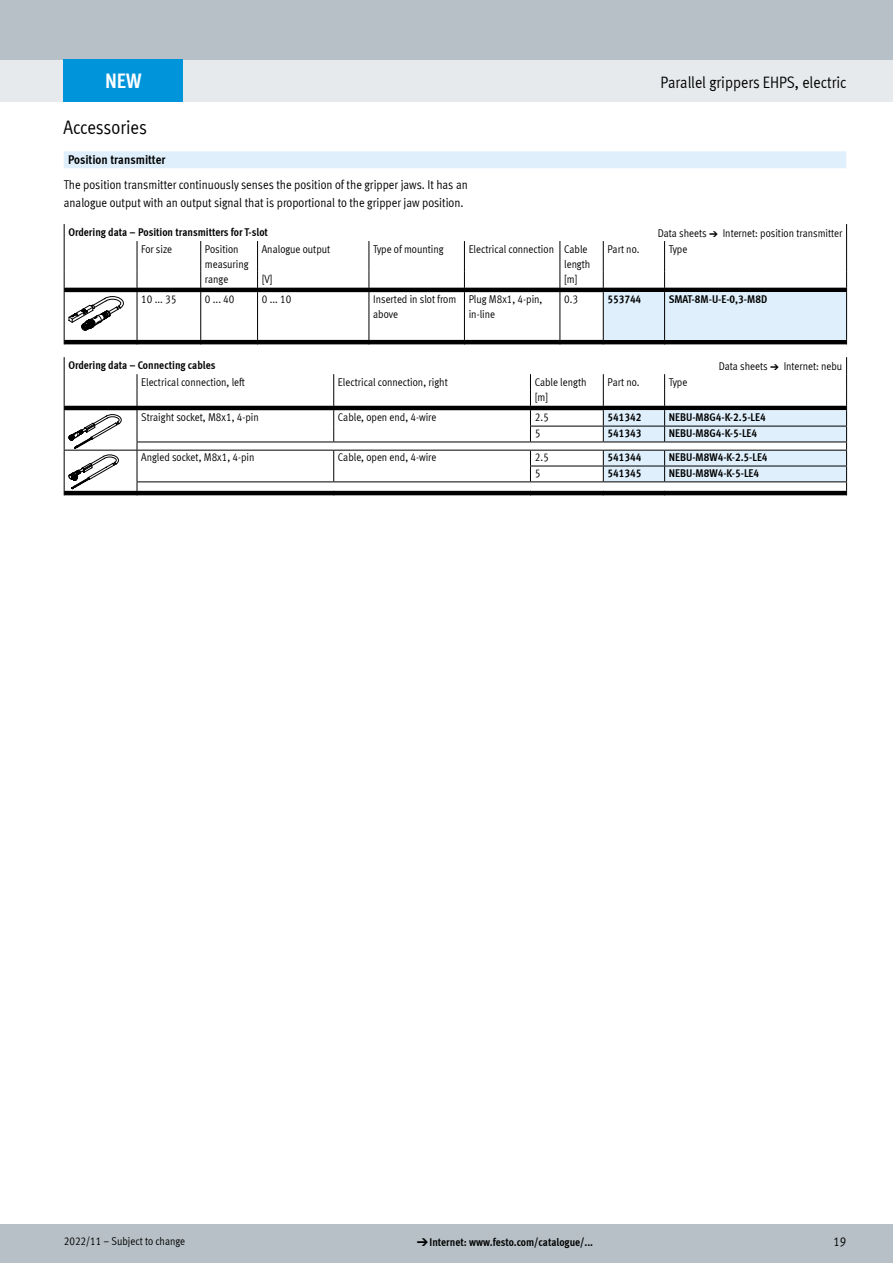
<style>
.page{position:relative;width:893px;height:1263px;background:#fff}
.page>*{position:absolute;margin:0;border:0;box-sizing:border-box;transform-origin:0 0}
.FES_box_title{font:700 21px "Meta Cond LF";color:#fff}
.FES_title_section{font:19.5px "Meta Cond LF";letter-spacing:-.005em;color:#000}
.FES_title_family{font:16.5px "Meta Cond LF";color:#000}
.FES_regular{font:12.75px/18px "Meta Cond LF";color:#000}
.FES_head_1_text{font:700 12.75px "Meta Cond LF";color:#000}
.FES_tab_regular{font:11.25px/15px "Meta Cond LF";color:#000}
.FES_tab_head_2{font:11.25px/15px "Meta Cond LF";color:#000}
.FES_type_code{font:700 11.25px "Meta Cond LF";color:#000}
.FES_tab_head_1{font:700 11.25px "Meta Cond LF";color:#000}
.FES_tab_head_2_right{font:11.25px "Meta Cond LF";color:#000}
.FES_type_code_head{font:11.25px "Meta Cond LF";color:#000}
.s1{font-family:"Meto Pict 182"}
.s2{font-family:"Meto Pict 182";font-weight:400}
</style>
<div class="page">
<div style="left:0;top:1225px;width:893px;height:38px;background:#b6c0c6"></div>
<div style="left:0;top:60px;width:893px;height:42px;background:#e7eaec"></div>
<div style="left:0;top:0;width:893px;height:60px;background:#b6c0c6"></div>
<div style="left:64px;top:151px;width:782px;height:17px;background:#dff0fc"></div>
<svg style="left:846px;top:224px;width:1px;height:17px"></svg>
<svg style="left:64px;top:224px;width:1px;height:17px"></svg>
<hr style="left:64px;top:241px;width:1px;height:31px;background:#000">
<hr style="left:137px;top:241px;width:1px;height:31px;background:#000">
<hr style="left:200px;top:241px;width:1px;height:31px;background:#000">
<hr style="left:257px;top:241px;width:1px;height:31px;background:#000">
<hr style="left:369px;top:241px;width:1px;height:31px;background:#000">
<hr style="left:464px;top:241px;width:1px;height:31px;background:#000">
<hr style="left:560px;top:241px;width:1px;height:31px;background:#000">
<hr style="left:603px;top:241px;width:1px;height:31px;background:#000">
<hr style="left:664px;top:241px;width:1px;height:31px;background:#000">
<hr style="left:846px;top:241px;width:1px;height:31px;background:#000">
<svg style="left:64px;top:272px;width:783px;height:72px"></svg>
<svg style="left:121px;top:406px;width:482px;height:89px"></svg>
<hr style="left:530px;top:426px;width:73px;height:1px;background:#000">
<hr style="left:137px;top:442px;width:197px;height:1px;background:#000">
<hr style="left:334px;top:442px;width:196px;height:1px;background:#000">
<hr style="left:530px;top:442px;width:73px;height:1px;background:#000">
<hr style="left:64px;top:450px;width:73px;height:1px;background:#000">
<hr style="left:137px;top:450px;width:197px;height:1px;background:#000">
<hr style="left:334px;top:450px;width:196px;height:1px;background:#000">
<hr style="left:530px;top:450px;width:73px;height:1px;background:#000">
<svg style="left:333px;top:450px;width:1px;height:31px"></svg>
<hr style="left:530px;top:466px;width:73px;height:1px;background:#000">
<svg style="left:530px;top:450px;width:1px;height:31px"></svg>
<hr style="left:137px;top:481px;width:197px;height:1px;background:#000">
<hr style="left:334px;top:481px;width:196px;height:1px;background:#000">
<hr style="left:530px;top:481px;width:73px;height:1px;background:#000">
<svg style="left:333px;top:374px;width:1px;height:68px"></svg>
<svg style="left:530px;top:374px;width:1px;height:68px"></svg>
<svg style="left:137px;top:374px;width:1px;height:121px"></svg>
<svg style="left:603px;top:357px;width:244px;height:138px"></svg>
<svg style="left:64px;top:357px;width:57px;height:138px"></svg>
<div style="left:64px;top:60px;width:119px;height:42px;background:#0095db"></div>
<p class="FES_box_title" style="left:105px;top:67px;width:38px">NEW</p>
<p class="FES_title_family" style="left:661px;top:72px;width:188px">Parallel grippers EHPS, electric</p>
<p class="FES_title_section" style="left:64px;top:116px;width:85px">Accessories</p>
<p class="FES_head_1_text" style="left:68px;top:151px;width:99px">Position transmitter</p>
<p class="FES_regular" style="left:64px;top:175px;width:406px">The position transmitter continuously senses the position of the gripper jaws. It has an analogue output with an output signal that is proportional to the gripper jaw position.</p>
<p class="FES_tab_head_1" style="left:68px;top:225px;width:201px">Ordering data – Position transmitters for T-slot</p>
<p class="FES_tab_head_2_right" style="left:658px;top:226px;width:186px">Data sheets <span class="s1">a</span> Internet: position transmitter</p>
<p class="FES_tab_head_2" style="left:141px;top:241px;width:32px">For size</p>
<p class="FES_tab_head_2" style="left:205px;top:241px;width:45px">Position measuring range</p>
<p class="FES_tab_head_2" style="left:262px;top:241px;width:70px">Analogue output</p>
<p class="FES_tab_head_2" style="left:373px;top:241px;width:72px">Type of mounting</p>
<p class="FES_tab_head_2" style="left:469px;top:241px;width:87px">Electrical connection</p>
<p class="FES_tab_head_2" style="left:564px;top:241px;width:28px">Cable length</p>
<p class="FES_type_code_head" style="left:607px;top:242px;width:33px">Part no.</p>
<p class="FES_type_code_head" style="left:669px;top:242px;width:20px">Type</p>
<p class="FES_tab_head_2" style="left:262px;top:272px;width:12px">[V]</p>
<p class="FES_tab_head_2" style="left:564px;top:272px;width:15px">[m]</p>
<p class="FES_tab_regular" style="left:141px;top:291px;width:37px">10 ... 35</p>
<p class="FES_tab_regular" style="left:205px;top:291px;width:31px">0 ... 40</p>
<p class="FES_tab_regular" style="left:262px;top:291px;width:31px">0 ... 10</p>
<p class="FES_tab_regular" style="left:373px;top:291px;width:85px">Inserted in slot from above</p>
<p class="FES_tab_regular" style="left:469px;top:291px;width:75px">Plug M8x1, 4-pin, in-line</p>
<p class="FES_tab_regular" style="left:564px;top:291px;width:15px">0.3</p>
<p class="FES_type_code" style="left:607px;top:292px;width:35px">553744</p>
<p class="FES_type_code" style="left:669px;top:292px;width:100px">SMAT-8M-U-E-0,3-M8D</p>
<p class="FES_tab_head_1" style="left:68px;top:358px;width:149px">Ordering data – Connecting cables</p>
<p class="FES_tab_head_2_right" style="left:719px;top:359px;width:125px">Data sheets <span class="s1">a</span> Internet: nebu</p>
<p class="FES_tab_head_2" style="left:141px;top:374px;width:105px">Electrical connection, left</p>
<p class="FES_tab_head_2" style="left:338px;top:374px;width:111px">Electrical connection, right</p>
<p class="FES_tab_head_2" style="left:535px;top:374px;width:53px">Cable length</p>
<p class="FES_type_code_head" style="left:608px;top:375px;width:33px">Part no.</p>
<p class="FES_type_code_head" style="left:669px;top:375px;width:20px">Type</p>
<p class="FES_tab_head_2" style="left:535px;top:390px;width:15px">[m]</p>
<p class="FES_tab_regular" style="left:141px;top:410px;width:119px">Straight socket, M8x1, 4-pin</p>
<p class="FES_tab_regular" style="left:338px;top:410px;width:100px">Cable, open end, 4-wire</p>
<p class="FES_tab_regular" style="left:535px;top:410px;width:15px">2.5</p>
<p class="FES_type_code" style="left:608px;top:410px;width:35px">541342</p>
<p class="FES_type_code" style="left:669px;top:410px;width:98px">NEBU-M8G4-K-2.5-LE4</p>
<p class="FES_tab_regular" style="left:535px;top:425px;width:7px">5</p>
<p class="FES_type_code" style="left:608px;top:426px;width:35px">541343</p>
<p class="FES_type_code" style="left:669px;top:426px;width:90px">NEBU-M8G4-K-5-LE4</p>
<p class="FES_tab_regular" style="left:141px;top:449px;width:115px">Angled socket, M8x1, 4-pin</p>
<p class="FES_tab_regular" style="left:338px;top:449px;width:100px">Cable, open end, 4-wire</p>
<p class="FES_tab_regular" style="left:535px;top:449px;width:15px">2.5</p>
<p class="FES_type_code" style="left:608px;top:450px;width:35px">541344</p>
<p class="FES_type_code" style="left:669px;top:450px;width:100px">NEBU-M8W4-K-2.5-LE4</p>
<p class="FES_tab_regular" style="left:535px;top:465px;width:7px">5</p>
<p class="FES_type_code" style="left:608px;top:466px;width:35px">541345</p>
<p class="FES_type_code" style="left:669px;top:466px;width:92px">NEBU-M8W4-K-5-LE4</p>
<p class="FES_tab_head_2_right" style="left:64px;top:1234px;width:123px">2022/11 – Subject to change</p>
<p class="FES_tab_head_1" style="left:417px;top:1235px;width:178px"><span class="s2">d</span>Internet: www.festo.com/catalogue/...</p>
<p class="FES_regular" style="left:833px;top:1232px;width:14px">19</p>
</div>
